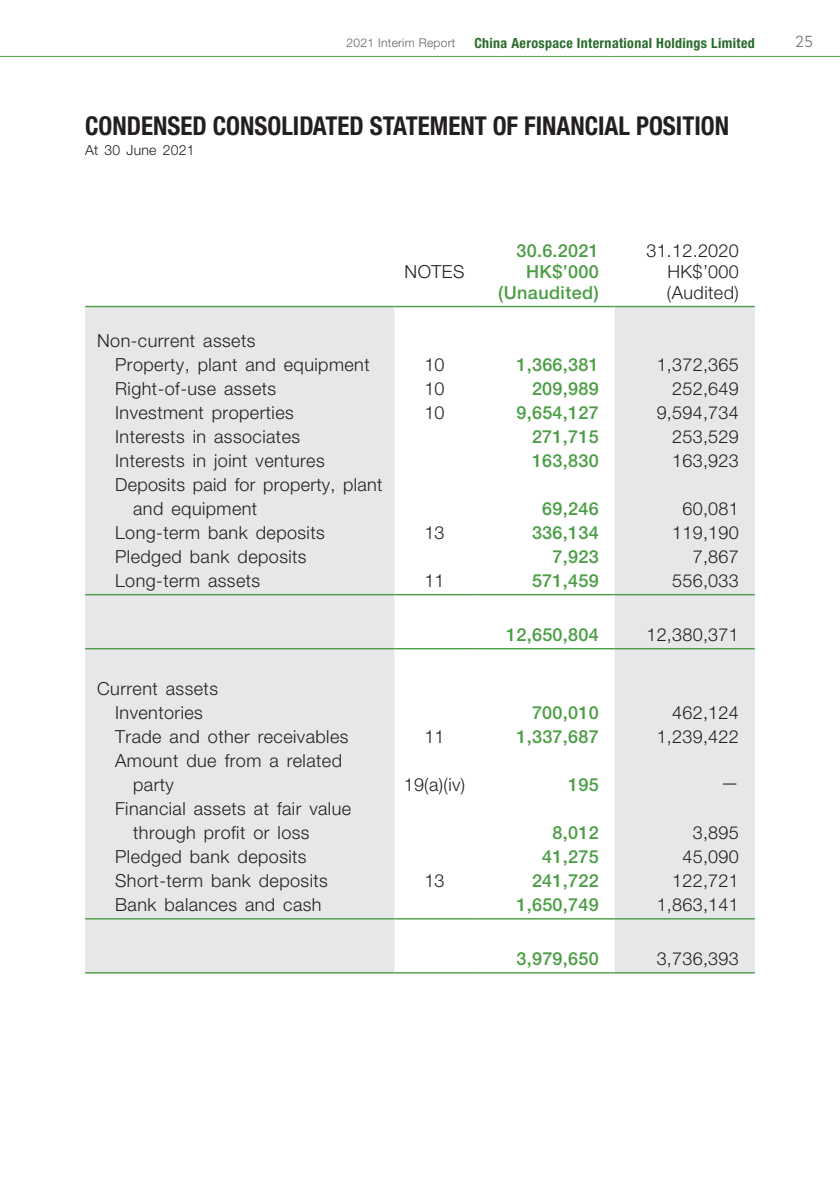
<style>
.page{position:relative;width:840px;height:1191px;background:#fff}
.page>*{position:absolute;margin:0;border:0;box-sizing:border-box;transform-origin:0 0}
.t1{font:700 condensed 26px "Helvetica Neue LT Std";color:#231f20;scale:.96 1}
._01_Body_Text{font:300 18px/24px "Helvetica Neue LT Std";letter-spacing:.025em;color:#231f20}
._01_Body_Text-2{font:500 18px "Helvetica Neue LT Std";letter-spacing:.015em;color:#4b9e45}
.t2{font:300 16px "BNPP Sans";color:#636366}
.t3{font:700 condensed 14px "Helvetica Neue LT Std";letter-spacing:.025em;color:#296b2b}
.t4{font:300 14px "Helvetica Neue LT Std";letter-spacing:.015em;color:#231f20}
.t5{font:300 12px "Helvetica Neue LT Std";letter-spacing:.025em;color:#636366}
</style>
<div class="page">
<hr style="left:0;top:56px;width:839px;height:1px;background:#4b9e45">
<svg style="left:85px;top:307px;width:669px;height:665px;fill:#e6e7e9"></svg>
<hr style="left:85px;top:306px;width:309px;height:1px;background:#4b9e45">
<hr style="left:394px;top:306px;width:80px;height:1px;background:#4b9e45">
<hr style="left:474px;top:306px;width:140px;height:1px;background:#4b9e45">
<hr style="left:614px;top:306px;width:140px;height:1px;background:#4b9e45">
<hr style="left:85px;top:594px;width:309px;height:1px;background:#4b9e45">
<hr style="left:394px;top:594px;width:80px;height:1px;background:#4b9e45">
<hr style="left:474px;top:594px;width:140px;height:1px;background:#4b9e45">
<hr style="left:614px;top:594px;width:140px;height:1px;background:#4b9e45">
<hr style="left:85px;top:648px;width:309px;height:1px;background:#4b9e45">
<hr style="left:394px;top:648px;width:80px;height:1px;background:#4b9e45">
<hr style="left:474px;top:648px;width:140px;height:1px;background:#4b9e45">
<hr style="left:614px;top:648px;width:140px;height:1px;background:#4b9e45">
<hr style="left:85px;top:918px;width:309px;height:1px;background:#4b9e45">
<hr style="left:394px;top:918px;width:80px;height:1px;background:#4b9e45">
<hr style="left:474px;top:918px;width:140px;height:1px;background:#4b9e45">
<hr style="left:614px;top:918px;width:140px;height:1px;background:#4b9e45">
<hr style="left:85px;top:972px;width:309px;height:1px;background:#4b9e45">
<hr style="left:394px;top:972px;width:80px;height:1px;background:#4b9e45">
<hr style="left:474px;top:972px;width:140px;height:1px;background:#4b9e45">
<hr style="left:614px;top:972px;width:140px;height:1px;background:#4b9e45">
<p class="t5" style="left:346px;top:36px;width:110px">2021 Interim Report</p>
<p class="t3" style="left:474px;top:35px;width:282px">China Aerospace International Holdings Limited</p>
<p class="t2" style="left:795px;top:31px;width:19px">25</p>
<h1 class="t1" style="left:85px;top:110px;width:671px">CONDENSED CONSOLIDATED STATEMENT OF FINANCIAL POSITION</h1>
<p class="t4" style="left:85px;top:141px;width:111px">At 30 June 2021</p>
<p class="_01_Body_Text-2" style="left:516px;top:240px;width:84px">30.6.2021</p>
<p class="_01_Body_Text" style="left:646px;top:238px;width:94px">31.12.2020</p>
<p class="_01_Body_Text" style="left:404px;top:259px;width:61px">NOTES</p>
<p class="_01_Body_Text-2" style="left:526px;top:261px;width:74px">HK$’000</p>
<p class="_01_Body_Text" style="left:667px;top:259px;width:73px">HK$’000</p>
<p class="_01_Body_Text-2" style="left:498px;top:282px;width:102px">(Unaudited)</p>
<p class="_01_Body_Text" style="left:666px;top:280px;width:73px">(Audited)</p>
<p class="_01_Body_Text" style="left:97px;top:328px;width:160px">Non-current assets</p>
<p class="_01_Body_Text" style="left:115px;top:352px;width:256px">Property, plant and equipment</p>
<p class="_01_Body_Text" style="left:424px;top:352px;width:22px">10</p>
<p class="_01_Body_Text-2" style="left:516px;top:354px;width:84px">1,366,381</p>
<p class="_01_Body_Text" style="left:656px;top:352px;width:84px">1,372,365</p>
<p class="_01_Body_Text" style="left:115px;top:376px;width:162px">Right-of-use assets</p>
<p class="_01_Body_Text" style="left:424px;top:376px;width:22px">10</p>
<p class="_01_Body_Text-2" style="left:531px;top:378px;width:68px">209,989</p>
<p class="_01_Body_Text" style="left:671px;top:376px;width:68px">252,649</p>
<p class="_01_Body_Text" style="left:115px;top:400px;width:180px">Investment properties</p>
<p class="_01_Body_Text" style="left:424px;top:400px;width:22px">10</p>
<p class="_01_Body_Text-2" style="left:516px;top:402px;width:84px">9,654,127</p>
<p class="_01_Body_Text" style="left:656px;top:400px;width:84px">9,594,734</p>
<p class="_01_Body_Text" style="left:115px;top:424px;width:186px">Interests in associates</p>
<p class="_01_Body_Text-2" style="left:531px;top:426px;width:68px">271,715</p>
<p class="_01_Body_Text" style="left:671px;top:424px;width:68px">253,529</p>
<p class="_01_Body_Text" style="left:115px;top:448px;width:211px">Interests in joint ventures</p>
<p class="_01_Body_Text-2" style="left:531px;top:450px;width:68px">163,830</p>
<p class="_01_Body_Text" style="left:671px;top:448px;width:68px">163,923</p>
<p class="_01_Body_Text" style="left:133px;top:472px;width:250px;text-indent:-18px">Deposits paid for property, plant and equipment</p>
<p class="_01_Body_Text-2" style="left:542px;top:498px;width:58px">69,246</p>
<p class="_01_Body_Text" style="left:682px;top:496px;width:58px">60,081</p>
<p class="_01_Body_Text" style="left:115px;top:520px;width:211px">Long-term bank deposits</p>
<p class="_01_Body_Text" style="left:424px;top:520px;width:22px">13</p>
<p class="_01_Body_Text-2" style="left:531px;top:522px;width:68px">336,134</p>
<p class="_01_Body_Text" style="left:671px;top:520px;width:68px">119,190</p>
<p class="_01_Body_Text" style="left:115px;top:544px;width:193px">Pledged bank deposits</p>
<p class="_01_Body_Text-2" style="left:552px;top:546px;width:48px">7,923</p>
<p class="_01_Body_Text" style="left:692px;top:544px;width:48px">7,867</p>
<p class="_01_Body_Text" style="left:115px;top:568px;width:146px">Long-term assets</p>
<p class="_01_Body_Text" style="left:424px;top:568px;width:22px">11</p>
<p class="_01_Body_Text-2" style="left:531px;top:570px;width:68px">571,459</p>
<p class="_01_Body_Text" style="left:671px;top:568px;width:68px">556,033</p>
<p class="_01_Body_Text-2" style="left:506px;top:624px;width:94px">12,650,804</p>
<p class="_01_Body_Text" style="left:646px;top:622px;width:94px">12,380,371</p>
<p class="_01_Body_Text" style="left:97px;top:676px;width:122px">Current assets</p>
<p class="_01_Body_Text" style="left:115px;top:700px;width:89px">Inventories</p>
<p class="_01_Body_Text-2" style="left:531px;top:702px;width:68px">700,010</p>
<p class="_01_Body_Text" style="left:671px;top:700px;width:68px">462,124</p>
<p class="_01_Body_Text" style="left:115px;top:724px;width:235px">Trade and other receivables</p>
<p class="_01_Body_Text" style="left:424px;top:724px;width:22px">11</p>
<p class="_01_Body_Text-2" style="left:516px;top:726px;width:84px">1,337,687</p>
<p class="_01_Body_Text" style="left:656px;top:724px;width:84px">1,239,422</p>
<p class="_01_Body_Text" style="left:133px;top:748px;width:210px;text-indent:-18px">Amount due from a related party</p>
<p class="_01_Body_Text" style="left:403px;top:772px;width:63px">19(a)(iv)</p>
<p class="_01_Body_Text-2" style="left:567px;top:774px;width:32px">195</p>
<p class="_01_Body_Text" style="left:720px;top:770px;width:19px">—</p>
<p class="_01_Body_Text" style="left:133px;top:796px;width:219px;text-indent:-18px">Financial assets at fair value through profit or loss</p>
<p class="_01_Body_Text-2" style="left:552px;top:822px;width:48px">8,012</p>
<p class="_01_Body_Text" style="left:692px;top:820px;width:48px">3,895</p>
<p class="_01_Body_Text" style="left:115px;top:844px;width:193px">Pledged bank deposits</p>
<p class="_01_Body_Text-2" style="left:542px;top:846px;width:58px">41,275</p>
<p class="_01_Body_Text" style="left:682px;top:844px;width:58px">45,090</p>
<p class="_01_Body_Text" style="left:115px;top:868px;width:214px">Short-term bank deposits</p>
<p class="_01_Body_Text" style="left:424px;top:868px;width:22px">13</p>
<p class="_01_Body_Text-2" style="left:531px;top:870px;width:68px">241,722</p>
<p class="_01_Body_Text" style="left:671px;top:868px;width:68px">122,721</p>
<p class="_01_Body_Text" style="left:115px;top:892px;width:208px">Bank balances and cash</p>
<p class="_01_Body_Text-2" style="left:516px;top:894px;width:84px">1,650,749</p>
<p class="_01_Body_Text" style="left:656px;top:892px;width:84px">1,863,141</p>
<p class="_01_Body_Text-2" style="left:516px;top:948px;width:84px">3,979,650</p>
<p class="_01_Body_Text" style="left:656px;top:946px;width:84px">3,736,393</p>
</div>
